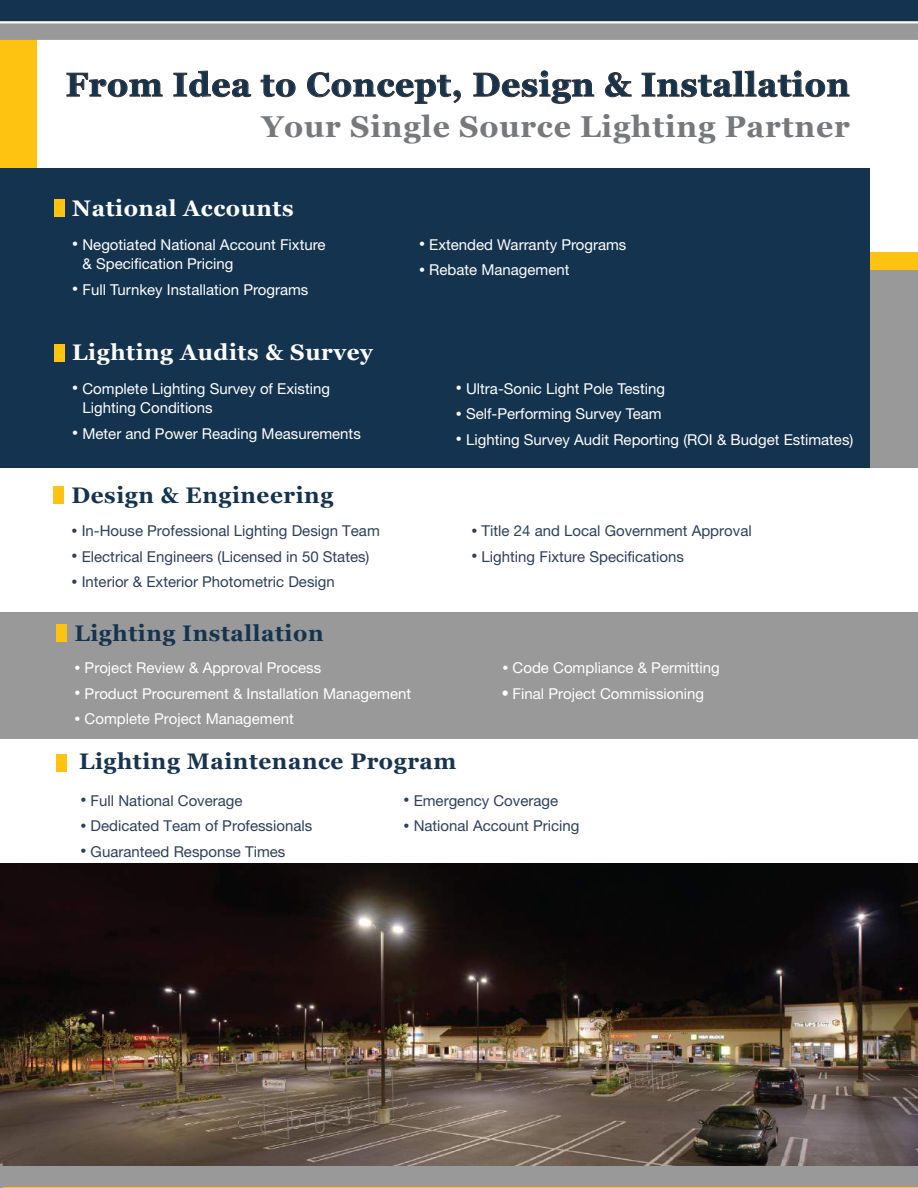
<style>
.page{position:relative;width:918px;height:1188px;background:#fff}
.page>*{position:absolute;margin:0;border:0;box-sizing:border-box;transform-origin:0 0}
.t1{font:700 33.15px "Georgia";letter-spacing:.025em;color:#14334e}
.t2{font:700 30.15px "Georgia";letter-spacing:.025em;color:#76787b}
.t3{font:700 22.5px "Georgia";letter-spacing:.025em;color:#14334e}
.t4{font:700 22.5px "Georgia";letter-spacing:.025em;color:#fff}
.t5{font:700 22.5px "Georgia";letter-spacing:.025em;color:#18344f}
.t6{font:15px/19.5px "Helvetica Neue";color:#fff}
.t7{font:15px "Helvetica Neue";color:#2e405a}
.s1{font-size:12px}
</style>
<div class="page">
<div style="left:0;top:0;width:37px;height:171px;background:#fec210"></div>
<div style="left:864px;top:253px;width:54px;height:110px;background:#fec210"></div>
<div style="left:869px;top:270px;width:49px;height:198px;background:#999"></div>
<div style="left:0;top:169px;width:870px;height:299px;background:#14334e"></div>
<div style="left:54px;top:344px;width:10px;height:18px;background:#fec210"></div>
<svg style="left:67px;top:73px;width:95px;height:24px"></svg>
<svg style="left:174px;top:71px;width:77px;height:26px"></svg>
<svg style="left:261px;top:75px;width:34px;height:22px"></svg>
<svg style="left:307px;top:72px;width:153px;height:31px"></svg>
<svg style="left:474px;top:71px;width:120px;height:32px"></svg>
<svg style="left:605px;top:72px;width:26px;height:25px"></svg>
<svg style="left:642px;top:71px;width:207px;height:26px"></svg>
<div style="left:54px;top:199px;width:10px;height:18px;background:#fec210"></div>
<div style="left:0;top:1144px;width:918px;height:24px;background:linear-gradient(to right,#999,#999)"></div>
<div style="left:0;top:1167px;width:918px;height:21px;background:#999"></div>
<svg style="left:0;top:0;width:918px;height:40px;background:#586877"></svg>
<div style="left:53px;top:486px;width:11px;height:18px;background:#fec210"></div>
<div style="left:0;top:612px;width:918px;height:126px;background:#999"></div>
<div style="left:56px;top:624px;width:11px;height:18px;background:#fec210"></div>
<div style="left:56px;top:754px;width:11px;height:18px;background:#fec210"></div>
<img style="left:0;top:863px;width:918px;height:302px">
<hr style="left:3px;top:1187px;width:915px;height:1px;background:#fec210">
<h1 class="t1" style="left:66px;top:63px;width:785px">From Idea to Concept, Design &amp; Installation</h1>
<h2 class="t2" style="left:261px;top:107px;width:590px">Your Single Source Lighting Partner</h2>
<h3 class="t4" style="left:72px;top:193px;width:223px">National Accounts</h3>
<p class="t6" style="left:82px;top:235px;width:245px;text-indent:-10px"><span class="s1">•</span> Negotiated National Account Fixture &amp; Specification Pricing</p>
<p class="t6" style="left:72px;top:280px;width:238px"><span class="s1">•</span> Full Turnkey Installation Programs</p>
<h3 class="t4" style="left:72px;top:338px;width:302px">Lighting Audits &amp; Survey</h3>
<p class="t6" style="left:82px;top:379px;width:249px;text-indent:-10px"><span class="s1">•</span> Complete Lighting Survey of Existing<br>Lighting Conditions</p>
<p class="t6" style="left:72px;top:424px;width:290px"><span class="s1">•</span> Meter and Power Reading Measurements</p>
<h3 class="t3" style="left:72px;top:481px;width:263px">Design &amp; Engineering</h3>
<p class="t7" style="left:72px;top:522px;width:310px"><span class="s1">•</span> In-House Professional Lighting Design Team</p>
<p class="t7" style="left:72px;top:547px;width:299px"><span class="s1">•</span> Electrical Engineers (Licensed in 50 States)</p>
<p class="t7" style="left:72px;top:573px;width:265px"><span class="s1">•</span> Interior &amp; Exterior Photometric Design</p>
<p class="t6" style="left:419px;top:235px;width:209px"><span class="s1">•</span> Extended Warranty Programs</p>
<p class="t6" style="left:419px;top:260px;width:152px"><span class="s1">•</span> Rebate Management</p>
<p class="t6" style="left:456px;top:379px;width:211px"><span class="s1">•</span> Ultra-Sonic Light Pole Testing</p>
<p class="t6" style="left:456px;top:404px;width:207px"><span class="s1">•</span> Self-Performing Survey Team</p>
<p class="t6" style="left:456px;top:430px;width:399px"><span class="s1">•</span> Lighting Survey Audit Reporting (ROI &amp; Budget Estimates)</p>
<p class="t7" style="left:471px;top:522px;width:282px"><span class="s1">•</span> Title 24 and Local Government Approval</p>
<p class="t7" style="left:471px;top:547px;width:214px"><span class="s1">•</span> Lighting Fixture Specifications</p>
<h3 class="t3" style="left:74px;top:618px;width:251px">Lighting Installation</h3>
<p class="t6" style="left:74px;top:658px;width:248px"><span class="s1">•</span> Project Review &amp; Approval Process</p>
<p class="t6" style="left:74px;top:684px;width:338px"><span class="s1">•</span> Product Procurement &amp; Installation Management</p>
<p class="t6" style="left:74px;top:709px;width:221px"><span class="s1">•</span> Complete Project Management</p>
<h3 class="t5" style="left:79px;top:747px;width:379px">Lighting Maintenance Program</h3>
<p class="t7" style="left:80px;top:791px;width:164px"><span class="s1">•</span> Full National Coverage</p>
<p class="t7" style="left:80px;top:817px;width:233px"><span class="s1">•</span> Dedicated Team of Professionals</p>
<p class="t7" style="left:80px;top:842px;width:206px"><span class="s1">•</span> Guaranteed Response Times</p>
<p class="t6" style="left:502px;top:658px;width:219px"><span class="s1">•</span> Code Compliance &amp; Permitting</p>
<p class="t6" style="left:502px;top:684px;width:203px"><span class="s1">•</span> Final Project Commissioning</p>
<p class="t7" style="left:403px;top:791px;width:156px"><span class="s1">•</span> Emergency Coverage</p>
<p class="t7" style="left:403px;top:817px;width:178px"><span class="s1">•</span> National Account Pricing</p>
</div>
